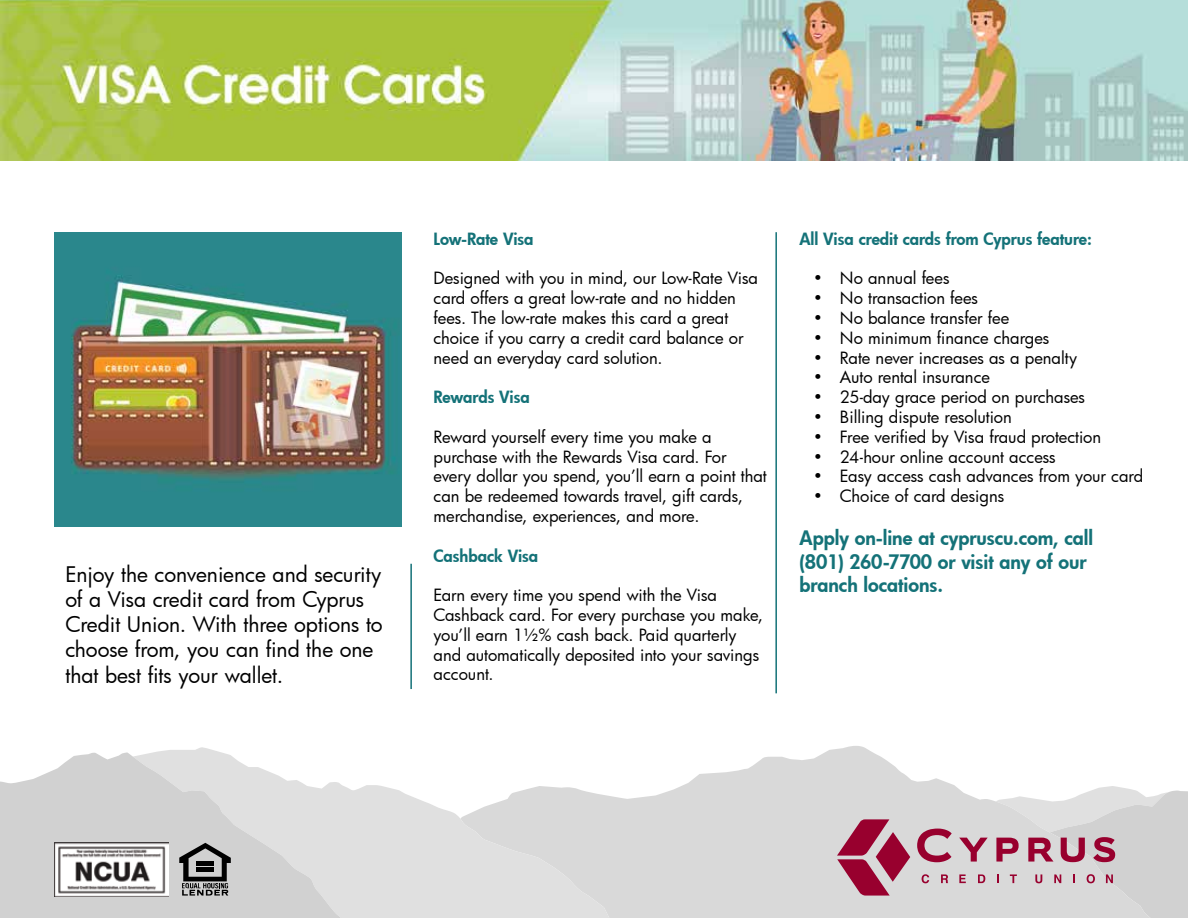
<style>
.page{position:relative;width:1188px;height:918px;background:#fff}
.page>*{position:absolute;margin:0;border:0;box-sizing:border-box;transform-origin:0 0}
.t1{font:21px/25.2px "Futura";color:#000}
.t2{font:800 19.5px/23.4px "Futura";color:#147278}
.t3{font:16.5px/19.8px "Futura";color:#000}
.t4{font:800 16.5px "Futura";color:#147278}
</style>
<div class="page">
<svg style="left:610px;top:746px;width:386px;height:172px;fill:#d9d9d9"></svg>
<svg style="left:157px;top:747px;width:453px;height:171px;fill:#e0e0e0"></svg>
<svg style="left:0;top:752px;width:342px;height:166px;background:#d9d9d9"></svg>
<svg style="left:179px;top:843px;width:52px;height:53px;background:#7b7b7b"></svg>
<img style="left:54px;top:843px;width:114px;height:54px">
<svg style="left:837px;top:819px;width:73px;height:77px;background:#b76a81"></svg>
<svg style="left:922px;top:874px;width:7px;height:9px"></svg>
<svg style="left:941px;top:874px;width:7px;height:9px"></svg>
<svg style="left:959px;top:874px;width:7px;height:9px"></svg>
<svg style="left:978px;top:874px;width:7px;height:9px"></svg>
<svg style="left:917px;top:829px;width:35px;height:33px"></svg>
<svg style="left:959px;top:838px;width:29px;height:24px"></svg>
<svg style="left:996px;top:786px;width:192px;height:132px;background:#d5cccf"></svg>
<hr style="left:410px;top:564px;width:2px;height:125px;background:#147278">
<img style="left:0;top:0;width:1188px;height:160px">
<hr style="left:775px;top:232px;width:2px;height:461px;background:#147278">
<img style="left:54px;top:232px;width:347px;height:294px">
<p class="t1" style="left:65px;top:561px;width:319px">Enjoy the convenience and security of a Visa credit card from Cyprus<br>Credit Union. With three options to choose from, you can find the one that best fits your wallet.</p>
<p class="t4" style="left:434px;top:227px;width:102px">Low-Rate Visa</p>
<p class="t3" style="left:434px;top:268px;width:326px">Designed with you in mind, our Low-Rate Visa card offers a great low-rate and no hidden fees. The low-rate makes this card a great choice if you carry a credit card balance or need an everyday card solution.</p>
<p class="t4" style="left:434px;top:386px;width:98px">Rewards Visa</p>
<p class="t3" style="left:434px;top:426px;width:335px">Reward yourself every time you make a purchase with the Rewards Visa card. For every dollar you spend, you’ll earn a point that can be redeemed towards travel, gift cards, merchandise, experiences, and more.</p>
<p class="t4" style="left:434px;top:544px;width:106px">Cashback Visa</p>
<p class="t3" style="left:434px;top:585px;width:331px">Earn every time you spend with the Visa Cashback card. For every purchase you make, you’ll earn 1½% cash back. Paid quarterly and automatically deposited into your savings account.</p>
<p class="t4" style="left:800px;top:227px;width:294px">All Visa credit cards from Cyprus feature:</p>
<p class="t3" style="left:813px;top:268px;width:138px">• No annual fees</p>
<p class="t3" style="left:813px;top:288px;width:167px">• No transaction fees</p>
<p class="t3" style="left:813px;top:308px;width:198px">• No balance transfer fee</p>
<p class="t3" style="left:813px;top:327px;width:238px">• No minimum finance charges</p>
<p class="t3" style="left:813px;top:347px;width:266px">• Rate never increases as a penalty</p>
<p class="t3" style="left:813px;top:367px;width:179px">• Auto rental insurance</p>
<p class="t3" style="left:813px;top:387px;width:274px">• 25-day grace period on purchases</p>
<p class="t3" style="left:813px;top:407px;width:200px">• Billing dispute resolution</p>
<p class="t3" style="left:813px;top:426px;width:290px">• Free verified by Visa fraud protection</p>
<p class="t3" style="left:813px;top:446px;width:244px">• 24-hour online account access</p>
<p class="t3" style="left:813px;top:466px;width:332px">• Easy access cash advances from your card</p>
<p class="t3" style="left:813px;top:486px;width:193px">• Choice of card designs</p>
<p class="t2" style="left:800px;top:526px;width:295px">Apply on-line at cypruscu.com, call (801) 260-7700 or visit any of our branch locations.</p>
</div>
